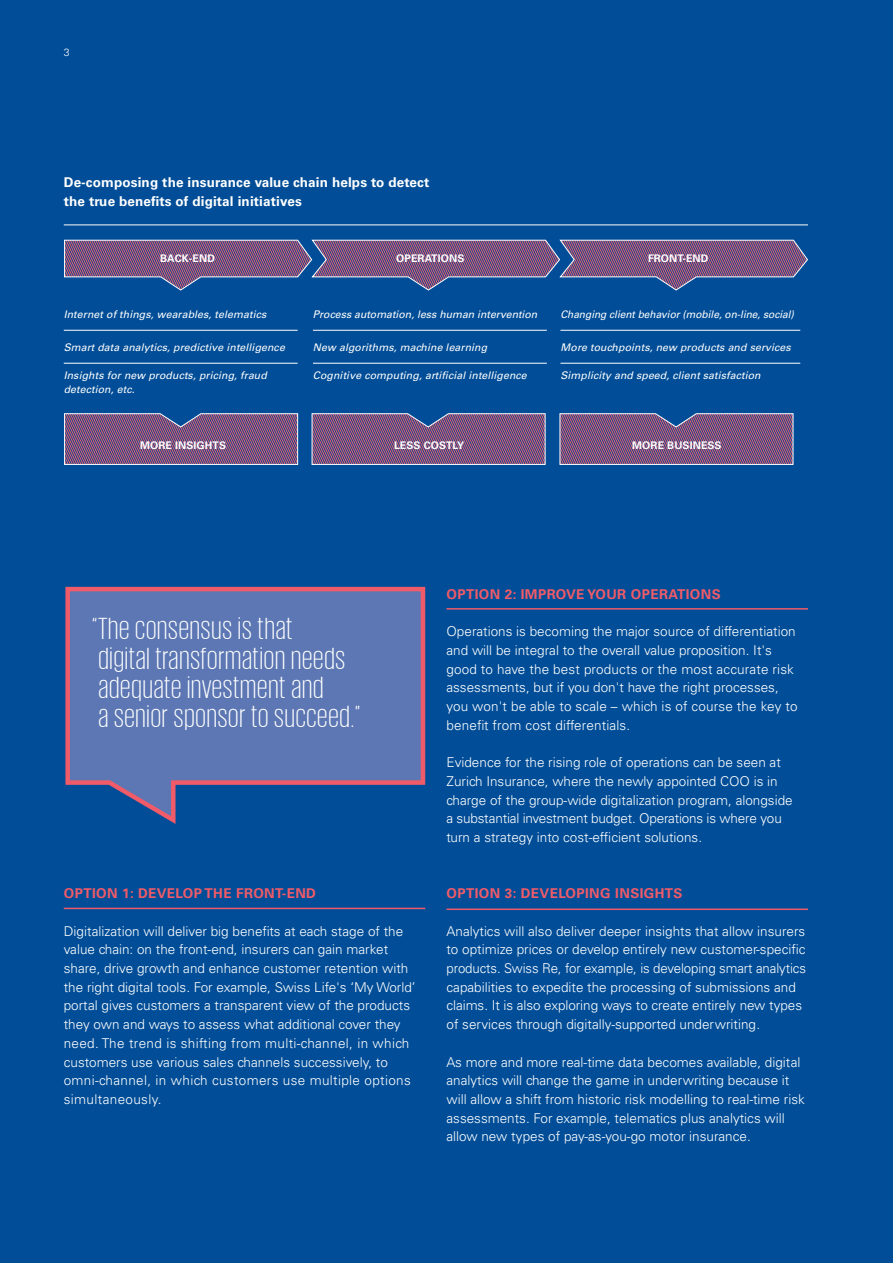
<style>
.page{position:relative;width:893px;height:1263px;background:#014d97}
.page>*{position:absolute;margin:0;border:0;box-sizing:border-box;transform-origin:0 0}
.t1{font:300 31.5px/29.2px "KPMG";letter-spacing:.03em;color:#fff}
.t2{font:300 13.5px/18.8px "Univers LT Std";color:#fff}
.t3{font:700 13.5px "Univers LT Std";letter-spacing:.03em;color:#f05b69}
.t4{font:700 13.5px/18.8px "Univers LT Std";letter-spacing:.01em;color:#fff}
.t5{font:italic 10.5px/14.1px "Univers LT Std";letter-spacing:.01em;color:#fff}
.t6{font:700 10.5px "Univers LT Std";letter-spacing:.01em;color:#fff}
.t7{font:300 10.5px "Univers LT Std";color:#fff}
</style>
<div class="page">
<hr style="left:64px;top:908px;width:361px;height:1px;background:#f05b69">
<hr style="left:446px;top:608px;width:362px;height:2px;background:#f05b69">
<hr style="left:446px;top:908px;width:362px;height:2px;background:#f05b69">
<hr style="left:64px;top:225px;width:744px;height:1px;background:#fff">
<svg style="left:64px;top:413px;width:234px;height:52px;background:#7f5c85"></svg>
<svg style="left:64px;top:239px;width:744px;height:52px"></svg>
<hr style="left:64px;top:330px;width:234px;height:1px;background:#fff">
<hr style="left:313px;top:330px;width:234px;height:1px;background:#fff">
<hr style="left:560px;top:330px;width:240px;height:1px;background:#fff">
<hr style="left:64px;top:363px;width:234px;height:1px;background:#fff">
<hr style="left:313px;top:363px;width:234px;height:1px;background:#fff">
<hr style="left:560px;top:363px;width:240px;height:1px;background:#fff">
<svg style="left:311px;top:413px;width:235px;height:52px;background:#7e5b85"></svg>
<svg style="left:559px;top:413px;width:235px;height:52px;background:#7e5b85"></svg>
<svg style="left:65px;top:586px;width:361px;height:238px;background:#566eaa"></svg>
<p class="t7" style="left:64px;top:46px;width:7px">3</p>
<p class="t4" style="left:64px;top:173px;width:367px">De-composing the insurance value chain helps to detect the true benefits of digital initiatives</p>
<p class="t6" style="left:160px;top:252px;width:56px">BACK-END</p>
<p class="t6" style="left:396px;top:252px;width:70px">OPERATIONS</p>
<p class="t6" style="left:648px;top:252px;width:62px">FRONT-END</p>
<p class="t5" style="left:64px;top:307px;width:204px">Internet of things, wearables, telematics</p>
<p class="t5" style="left:64px;top:340px;width:223px">Smart data analytics, predictive intelligence</p>
<p class="t5" style="left:64px;top:368px;width:205px">Insights for new products, pricing, fraud detection, etc.</p>
<p class="t5" style="left:313px;top:307px;width:226px">Process automation, less human intervention</p>
<p class="t5" style="left:313px;top:340px;width:176px">New algorithms, machine learning</p>
<p class="t5" style="left:313px;top:368px;width:215px">Cognitive computing, artificial intelligence</p>
<p class="t5" style="left:560px;top:307px;width:235px">Changing client behavior (mobile, on-line, social)</p>
<p class="t5" style="left:560px;top:340px;width:232px">More touchpoints, new products and services</p>
<p class="t5" style="left:560px;top:368px;width:202px">Simplicity and speed, client satisfaction</p>
<p class="t6" style="left:140px;top:439px;width:87px">MORE INSIGHTS</p>
<p class="t6" style="left:394px;top:439px;width:72px">LESS COSTLY</p>
<p class="t6" style="left:632px;top:439px;width:91px">MORE BUSINESS</p>
<h1 class="t1" style="left:92px;top:613px;width:270px">“The consensus is that<br>digital transformation needs adequate investment and<br>a senior sponsor to succeed.”</h1>
<p class="t3" style="left:64px;top:885px;width:254px">OPTION 1: DEVELOP THE FRONT-END</p>
<p class="t2" style="left:64px;top:921px;width:353px">Digitalization will deliver big benefits at each stage of the value chain: on the front-end, insurers can gain market share, drive growth and enhance customer retention with the right digital tools. For example, Swiss Life's ‘My World’ portal gives customers a transparent view of the products they own and ways to assess what additional cover they need. The trend is shifting from multi-channel, in which customers use various sales channels successively, to omni-channel, in which customers use multiple options simultaneously.</p>
<p class="t3" style="left:446px;top:586px;width:276px">OPTION 2: IMPROVE YOUR OPERATIONS</p>
<p class="t2" style="left:446px;top:622px;width:353px">Operations is becoming the major source of differentiation and will be integral to the overall value proposition. It's good to have the best products or the most accurate risk assessments, but if you don't have the right processes, you won't be able to scale – which is of course the key to benefit from cost differentials.</p>
<p class="t2" style="left:446px;top:753px;width:348px">Evidence for the rising role of operations can be seen at Zurich Insurance, where the newly appointed COO is in charge of the group-wide digitalization program, alongside a substantial investment budget. Operations is where you turn a strategy into cost-efficient solutions.</p>
<p class="t3" style="left:446px;top:885px;width:238px">OPTION 3: DEVELOPING INSIGHTS</p>
<p class="t2" style="left:446px;top:921px;width:361px">Analytics will also deliver deeper insights that allow insurers to optimize prices or develop entirely new customer-specific products. Swiss Re, for example, is developing smart analytics capabilities to expedite the processing of submissions and claims. It is also exploring ways to create entirely new types of services through digitally-supported underwriting.</p>
<p class="t2" style="left:446px;top:1052px;width:360px">As more and more real-time data becomes available, digital analytics will change the game in underwriting because it will allow a shift from historic risk modelling to real-time risk assessments. For example, telematics plus analytics will allow new types of pay-as-you-go motor insurance.</p>
</div>
